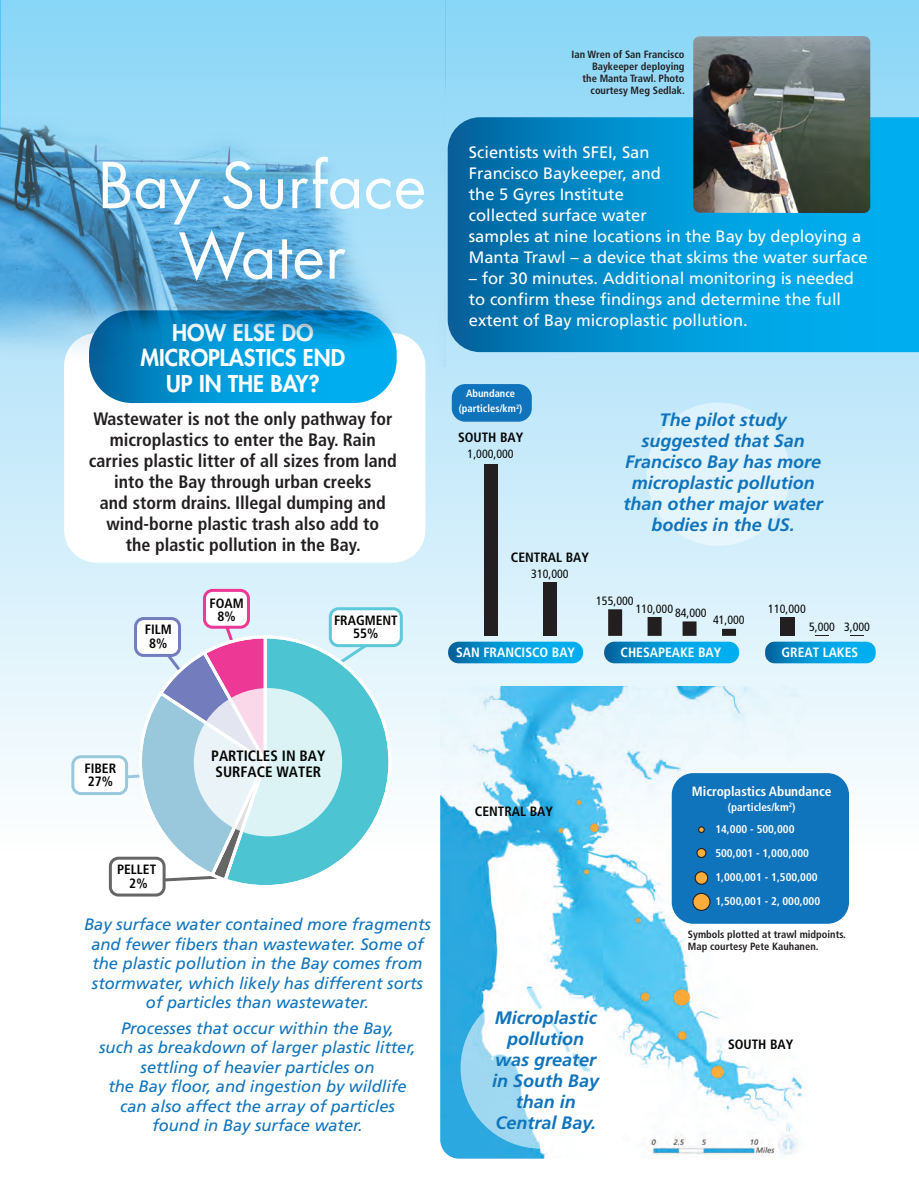
<style>
.page{position:relative;width:919px;height:1190px;background:#fff}
.page>*{position:absolute;margin:0;border:0;box-sizing:border-box;transform-origin:0 0}
.t1{font:61.5px/70.5px "Futura Std";letter-spacing:.01em;color:#fff;text-align:center}
.t2{font:800 22.5px/25.5px "Futura Std";color:#fff;text-align:center}
.t3{font:700 condensed 18px/21px "Frutiger LT Std";color:#231f20;text-align:center}
.t4{font:italic 700 18px/21px "Frutiger LT Std";color:#1074bc;text-align:center}
.t5{font:italic 16.5px/19.5px "Frutiger LT Std";color:#1074bc;text-align:center}
.t6{font:16.5px/21px "Frutiger LT Std";color:#fff}
.t7{font:700 condensed 15px/16.5px "Frutiger LT Std";color:#040503}
.t8{font:700 condensed 13.5px/13.5px "Frutiger LT Std";color:#040503;text-align:center}
.t9{font:700 condensed 13.5px "Frutiger LT Std";color:#fff}
.t10{font:700 condensed 13.35px "Frutiger LT Std";color:#fff}
.t11{font:condensed 12px "Frutiger LT Std";color:#040503}
.t12{font:700 condensed 11.25px/24px "Frutiger LT Std";color:#fff;text-align:right}
.t13{font:700 condensed 10.5px/12px "Frutiger LT Std";color:#231f20}
.t14{font:700 condensed 10.5px/15px "Frutiger LT Std";color:#fff;text-align:center}
</style>
<div class="page">
<div style="left:0;top:0;width:919px;height:1190px;background:linear-gradient(to bottom,#92d8f7,#fff)"></div>
<svg style="left:448px;top:117px;width:471px;height:235px;background:#0192cf"></svg>
<div style="left:64px;top:333px;width:361px;height:229px;background:#fff;border-radius:32px"></div>
<img style="left:0;top:0;width:446px;height:555px">
<img style="left:440px;top:686px;width:367px;height:472px">
<div style="left:672px;top:773px;width:177px;height:150px;background:#1074bc;border-radius:22px"></div>
<div style="left:698px;top:826px;width:7px;height:7px;border:1px solid #231f20;border-radius:50%"></div>
<div style="left:697px;top:848px;width:9px;height:9px;background:#fbad3c;border-radius:50%"></div>
<div style="left:696px;top:848px;width:10px;height:10px;border:1px solid #231f20;border-radius:50%"></div>
<svg style="left:695px;top:871px;width:13px;height:13px"></svg>
<div style="left:694px;top:871px;width:14px;height:13px;border:1px solid #231f20;border-radius:50%"></div>
<div style="left:693px;top:893px;width:17px;height:17px;background:#fbad3c;border-radius:50%"></div>
<div style="left:692px;top:892px;width:18px;height:19px;border:1px solid #231f20;border-radius:50%"></div>
<img style="left:693px;top:36px;width:177px;height:177px">
<svg style="left:221px;top:647px;width:172px;height:242px"></svg>
<svg style="left:119px;top:617px;width:271px;height:269px"></svg>
<svg style="left:194px;top:688px;width:148px;height:148px;background:#e3f1f5"></svg>
<div style="left:136px;top:618px;width:43px;height:37px;background:#fff;border-radius:8px"></div>
<div style="left:134px;top:617px;width:47px;height:40px;border:3px solid #737dbd;border-radius:8px"></div>
<div style="left:204px;top:590px;width:44px;height:37px;background:#fff;border-radius:8px"></div>
<div style="left:203px;top:589px;width:47px;height:39px;border:3px solid #ed3896;border-radius:8px"></div>
<div style="left:330px;top:609px;width:71px;height:36px;background:#fff;border-radius:8px"></div>
<div style="left:329px;top:607px;width:74px;height:40px;border:3px solid #5dc9db;border-radius:8px"></div>
<div style="left:73px;top:756px;width:54px;height:37px;background:#fff;border-radius:8px"></div>
<div style="left:71px;top:755px;width:57px;height:40px;border:3px solid #99c8dd;border-radius:8px"></div>
<div style="left:110px;top:858px;width:54px;height:37px;background:#fff;border-radius:8px"></div>
<div style="left:109px;top:856px;width:57px;height:40px;border:3px solid #666;border-radius:8px"></div>
<div style="left:484px;top:464px;width:14px;height:172px;background:#231f20"></div>
<div style="left:543px;top:582px;width:14px;height:54px;background:#231f20"></div>
<div style="left:780px;top:617px;width:14px;height:19px;background:#231f20"></div>
<svg style="left:448px;top:641px;width:135px;height:22px;background:#0d9ed9"></svg>
<svg style="left:604px;top:609px;width:135px;height:54px;background:#71b5d1"></svg>
<svg style="left:765px;top:635px;width:111px;height:28px;background:#39addd"></svg>
<div style="left:452px;top:384px;width:80px;height:38px;background:#1074bc;border-radius:13px"></div>
<div style="left:647px;top:402px;width:143px;height:144px;background:#e2f3fc;border-radius:50%"></div>
<svg style="left:460px;top:987px;width:162px;height:161px"></svg>
<svg style="left:0;top:0;width:1px;height:130px"></svg>
<p class="t13" style="left:572px;top:48px;width:115px;text-align:right">Ian Wren of San Francisco<br>Baykeeper deploying<br>the Manta Trawl. Photo courtesy Meg Sedlak.</p>
<h1 class="t1" style="left:98px;top:151px;width:329px">Bay Surface<br>Water</h1>
<p class="t6" style="left:469px;top:141px;width:400px">Scientists with SFEI, San<br>Francisco Baykeeper, and<br>the 5 Gyres Institute<br>collected surface water<br>samples at nine locations in the Bay by deploying a<br>Manta Trawl – a device that skims the water surface</p>
<p class="t6" style="left:469px;top:268px;width:387px">– for 30 minutes. Additional monitoring is needed to confirm these findings and determine the full extent of Bay microplastic pollution.</p>
<h2 class="t2" style="left:141px;top:319px;width:206px">HOW ELSE DO<br>MICROPLASTICS END<br>UP IN THE BAY?</h2>
<p class="t14" style="left:459px;top:386px;width:65px">Abundance (particles/km<sup>2</sup>)</p>
<p class="t3" style="left:89px;top:408px;width:310px">Wastewater is not the only pathway for microplastics to enter the Bay. Rain carries plastic litter of all sizes from land into the Bay through urban creeks<br>and storm drains. Illegal dumping and wind-borne plastic trash also add to<br>the plastic pollution in the Bay.</p>
<p class="t4" style="left:624px;top:409px;width:201px">The pilot study suggested that San<br>Francisco Bay has more microplastic pollution than other major water bodies in the US.</p>
<p class="t8" style="left:458px;top:431px;width:67px">SOUTH BAY</p>
<p class="t11" style="left:468px;top:447px;width:48px">1,000,000</p>
<p class="t8" style="left:511px;top:551px;width:80px">CENTRAL BAY</p>
<p class="t8" style="left:145px;top:623px;width:28px">FILM<br>8%</p>
<p class="t8" style="left:209px;top:596px;width:36px">FOAM<br>8%</p>
<p class="t8" style="left:334px;top:613px;width:65px">FRAGMENT<br>55%</p>
<p class="t11" style="left:531px;top:567px;width:39px">310,000</p>
<p class="t11" style="left:596px;top:594px;width:39px">155,000</p>
<p class="t11" style="left:636px;top:601px;width:73px">110,000 84,000</p>
<p class="t11" style="left:713px;top:613px;width:33px">41,000</p>
<p class="t11" style="left:768px;top:601px;width:39px">110,000</p>
<p class="t11" style="left:809px;top:619px;width:62px">5,000 3,000</p>
<p class="t9" style="left:456px;top:644px;width:121px">SAN FRANCISCO BAY</p>
<p class="t9" style="left:620px;top:644px;width:102px">CHESAPEAKE BAY</p>
<p class="t9" style="left:781px;top:644px;width:78px">GREAT LAKES</p>
<p class="t8" style="left:84px;top:761px;width:33px;text-align:left">FIBER<br>27%</p>
<p class="t8" style="left:117px;top:862px;width:40px">PELLET<br>2%</p>
<p class="t7" style="left:211px;top:747px;width:116px">PARTICLES IN BAY<br>SURFACE WATER</p>
<p class="t5" style="left:84px;top:914px;width:348px">Bay surface water contained more fragments and fewer fibers than wastewater. Some of the plastic pollution in the Bay comes from stormwater, which likely has different sorts of particles than wastewater.</p>
<p class="t5" style="left:99px;top:1018px;width:318px">Processes that occur within the Bay,<br>such as breakdown of larger plastic litter, settling of heavier particles on<br>the Bay floor, and ingestion by wildlife can also affect the array of particles found in Bay surface water.</p>
<p class="t8" style="left:475px;top:804px;width:80px">CENTRAL BAY</p>
<p class="t4" style="left:492px;top:1007px;width:109px">Microplastic pollution was greater in South Bay than in<br>Central Bay.</p>
<p class="t10" style="left:692px;top:783px;width:141px">Microplastics Abundance</p>
<p class="t12" style="left:715px;top:796px;width:82px;line-height:22px">(particles/km<sup>2</sup>)<br>14,000 - 500,000</p>
<p class="t12" style="left:715px;top:841px;width:106px;text-align:left">500,001 - 1,000,000<br>1,000,001 - 1,500,000<br>1,500,001 - 2, 000,000</p>
<p class="t13" style="left:688px;top:928px;width:160px">Symbols plotted at trawl midpoints.<br>Map courtesy Pete Kauhanen.</p>
<p class="t8" style="left:728px;top:1037px;width:67px">SOUTH BAY</p>
</div>
